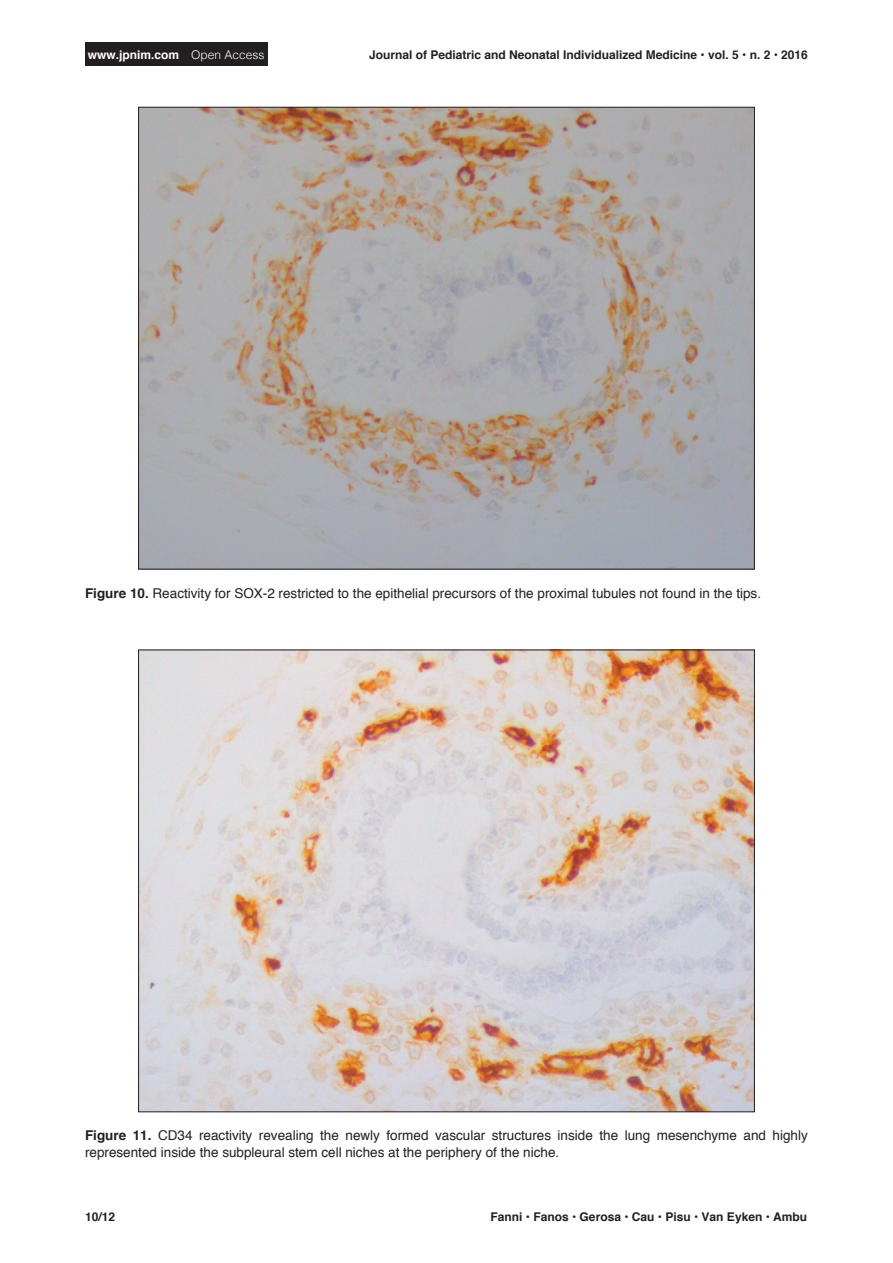
<style>
.page{position:relative;width:893px;height:1263px;background:#fff}
.page>*{position:absolute;margin:0;border:0;box-sizing:border-box;transform-origin:0 0}
.t1{font:13.5px/16.2px "Helvetica";color:#231f20}
.Footer_Left{font:700 12px "Helvetica";color:#231f20}
.t2{font:700 12px "Helvetica";color:#fff}
.s1{font-weight:300}
.s2{font-weight:700}
</style>
<div class="page">
<div style="left:85px;top:43px;width:182px;height:23px;background:#231f20"></div>
<img style="left:140px;top:651px;width:613px;height:459px">
<img style="left:140px;top:109px;width:613px;height:458px">
<p class="t2" style="left:88px;top:45px;width:178px">www.jpnim.com <span class="s1">Open Access</span></p>
<p class="Footer_Left" style="left:369px;top:45px;width:440px">Journal of Pediatric and Neonatal Individualized Medicine • vol. 5 • n. 2 • 2016</p>
<p class="t1" style="left:85px;top:586px;width:678px"><span class="s2">Figure 10.</span> Reactivity for SOX-2 restricted to the epithelial precursors of the proximal tubules not found in the tips.</p>
<p class="t1" style="left:85px;top:1128px;width:724px"><span class="s2">Figure 11.</span> CD34 reactivity revealing the newly formed vascular structures inside the lung mesenchyme and highly represented inside the subpleural stem cell niches at the periphery of the niche.</p>
<p class="Footer_Left" style="left:85px;top:1207px;width:32px">10/12</p>
<p class="Footer_Left" style="left:491px;top:1207px;width:318px">Fanni • Fanos • Gerosa • Cau • Pisu • Van Eyken • Ambu</p>
</div>
